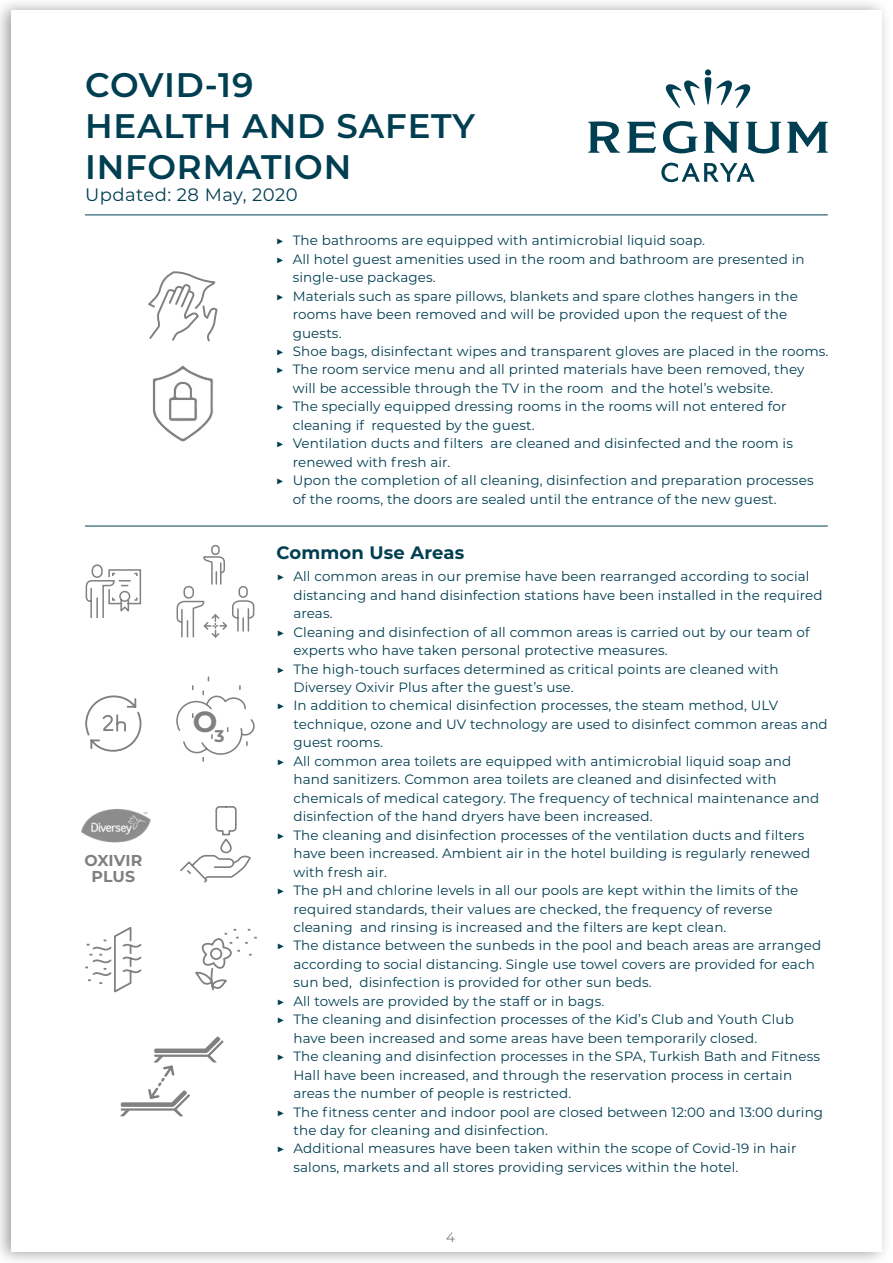
<style>
.page{position:relative;width:893px;height:1263px;background:#fff}
.page>*{position:absolute;margin:0;border:0;box-sizing:border-box;transform-origin:0 0}
.t1{font:600 34.05px/40.8px "Montserrat";letter-spacing:.025em;color:#003e52}
.t2{font:700 29.1px "Montserrat";color:#808080}
.t3{font:18px "Montserrat";letter-spacing:.025em;color:#003e52}
.t4{font:700 18px "Montserrat";letter-spacing:.01em;color:#003e52}
.t5{font:700 15.75px/16.5px "Montserrat";color:#808080;text-align:center}
.t6{font:13.5px "Montserrat";letter-spacing:.01em;color:#003e52}
.t7{font:13.5px "Montserrat";color:#808080}
</style>
<div class="page">
<div style="left:0;top:0;width:891px;height:1263px;background:#000;opacity:.38"></div>
<div style="left:11px;top:11px;width:870px;height:1241px;background:#fff"></div>
<svg style="left:661px;top:163px;width:94px;height:19px"></svg>
<svg style="left:588px;top:121px;width:32px;height:32px"></svg>
<svg style="left:627px;top:122px;width:29px;height:31px"></svg>
<svg style="left:663px;top:121px;width:34px;height:32px"></svg>
<svg style="left:704px;top:122px;width:35px;height:31px"></svg>
<svg style="left:746px;top:122px;width:35px;height:31px"></svg>
<svg style="left:787px;top:122px;width:41px;height:31px"></svg>
<div style="left:705px;top:69px;width:6px;height:7px;background:#003e51;border-radius:50%"></div>
<svg style="left:665px;top:80px;width:34px;height:28px"></svg>
<svg style="left:705px;top:77px;width:46px;height:31px"></svg>
<hr style="left:85px;top:214px;width:743px;height:1px;background:#003e52">
<svg style="left:152px;top:366px;width:61px;height:76px"></svg>
<svg style="left:148px;top:271px;width:70px;height:71px"></svg>
<hr style="left:85px;top:526px;width:743px;height:1px;background:#003e52">
<svg style="left:180px;top:806px;width:71px;height:77px"></svg>
<img style="left:81px;top:809px;width:70px;height:34px">
<svg style="left:176px;top:677px;width:79px;height:84px"></svg>
<svg style="left:85px;top:695px;width:57px;height:57px"></svg>
<svg style="left:85px;top:927px;width:57px;height:66px"></svg>
<svg style="left:195px;top:929px;width:62px;height:62px"></svg>
<svg style="left:120px;top:1036px;width:104px;height:80px"></svg>
<div style="left:239px;top:586px;width:9px;height:12px;border:2px solid #808080;border-radius:4px"></div>
<svg style="left:176px;top:600px;width:79px;height:38px"></svg>
<div style="left:183px;top:586px;width:11px;height:13px;border:2px solid #808080;border-radius:5px"></div>
<svg style="left:203px;top:556px;width:22px;height:29px"></svg>
<div style="left:211px;top:545px;width:9px;height:10px;border:2px solid #808080;border-radius:4px"></div>
<svg style="left:85px;top:564px;width:57px;height:54px"></svg>
<h1 class="t1" style="left:85px;top:63px;width:391px">COVID-19<br>HEALTH AND SAFETY<br>INFORMATION</h1>
<h3 class="t3" style="left:85px;top:182px;width:214px">Updated: 28 May, 2020</h3>
<h1 class="t1" style="left:85px;top:67px;width:395px">COVID-19<br>SAĞLIK VE GÜVENLİK<br>BİLGİLENDİRMESİ</h1>
<h3 class="t3" style="left:85px;top:186px;width:261px">Güncelleme: 28 Mayıs, 2020</h3>
<p class="t5" style="left:84px;top:851px;width:59px">OXIVIR<br>PLUS</p>
<h2 class="t2" style="left:193px;top:701px;width:33px">O<sub>3</sub></h2>
<p class="t6" style="left:276px;top:231px;width:431px">▶ The bathrooms are equipped with antimicrobial liquid soap.</p>
<p class="t6" style="left:276px;top:250px;width:530px">▶ All hotel guest amenities used in the room and bathroom are presented in</p>
<p class="t6" style="left:293px;top:268px;width:145px">single-use packages.</p>
<p class="t6" style="left:276px;top:287px;width:524px">▶ Materials such as spare pillows, blankets and spare clothes hangers in the</p>
<p class="t6" style="left:293px;top:305px;width:496px">rooms have been removed and will be provided upon the request of the</p>
<p class="t6" style="left:293px;top:323px;width:50px">guests.</p>
<p class="t6" style="left:276px;top:342px;width:554px">▶ Shoe bags, disinfectant wipes and transparent gloves are placed in the rooms.</p>
<p class="t6" style="left:276px;top:360px;width:530px">▶ The room service menu and all printed materials have been removed, they</p>
<p class="t6" style="left:293px;top:379px;width:482px">will be accessible through the TV in the room and the hotel’s website.</p>
<p class="t6" style="left:276px;top:397px;width:512px">▶ The specially equipped dressing rooms in the rooms will not entered for</p>
<p class="t6" style="left:293px;top:416px;width:243px">cleaning if requested by the guest.</p>
<p class="t6" style="left:276px;top:434px;width:519px">▶ Ventilation ducts and filters are cleaned and disinfected and the room is</p>
<p class="t6" style="left:293px;top:453px;width:159px">renewed with fresh air.</p>
<p class="t6" style="left:276px;top:471px;width:539px">▶ Upon the completion of all cleaning, disinfection and preparation processes</p>
<p class="t6" style="left:293px;top:490px;width:485px">of the rooms, the doors are sealed until the entrance of the new guest.</p>
<h3 class="t4" style="left:276px;top:539px;width:189px">Common Use Areas</h3>
<p class="t6" style="left:276px;top:567px;width:535px">▶ All common areas in our premise have been rearranged according to social</p>
<p class="t6" style="left:293px;top:586px;width:531px">distancing and hand disinfection stations have been installed in the required</p>
<p class="t6" style="left:293px;top:604px;width:41px">areas.</p>
<p class="t6" style="left:276px;top:622px;width:535px">▶ Cleaning and disinfection of all common areas is carried out by our team of</p>
<p class="t6" style="left:293px;top:641px;width:376px">experts who have taken personal protective measures.</p>
<p class="t6" style="left:276px;top:659px;width:504px">▶ The high-touch surfaces determined as critical points are cleaned with</p>
<p class="t6" style="left:293px;top:678px;width:282px">Diversey Oxivir Plus after the guest’s use.</p>
<p class="t6" style="left:276px;top:696px;width:503px">▶ In addition to chemical disinfection processes, the steam method, ULV</p>
<p class="t6" style="left:293px;top:715px;width:536px">technique, ozone and UV technology are used to disinfect common areas and</p>
<p class="t6" style="left:293px;top:733px;width:91px">guest rooms.</p>
<p class="t6" style="left:276px;top:752px;width:516px">▶ All common area toilets are equipped with antimicrobial liquid soap and</p>
<p class="t6" style="left:293px;top:770px;width:485px">hand sanitizers. Common area toilets are cleaned and disinfected with</p>
<p class="t6" style="left:293px;top:789px;width:527px">chemicals of medical category. The frequency of technical maintenance and</p>
<p class="t6" style="left:293px;top:807px;width:361px">disinfection of the hand dryers have been increased.</p>
<p class="t6" style="left:276px;top:825px;width:529px">▶ The cleaning and disinfection processes of the ventilation ducts and filters</p>
<p class="t6" style="left:293px;top:844px;width:518px">have been increased. Ambient air in the hotel building is regularly renewed</p>
<p class="t6" style="left:293px;top:862px;width:95px">with fresh air.</p>
<p class="t6" style="left:276px;top:881px;width:524px">▶ The pH and chlorine levels in all our pools are kept within the limits of the</p>
<p class="t6" style="left:293px;top:899px;width:481px">required standards, their values are checked, the frequency of reverse</p>
<p class="t6" style="left:293px;top:918px;width:435px">cleaning and rinsing is increased and the filters are kept clean.</p>
<p class="t6" style="left:276px;top:936px;width:546px">▶ The distance between the sunbeds in the pool and beach areas are arranged</p>
<p class="t6" style="left:293px;top:955px;width:523px">according to social distancing. Single use towel covers are provided for each</p>
<p class="t6" style="left:293px;top:973px;width:360px">sun bed, disinfection is provided for other sun beds.</p>
<p class="t6" style="left:276px;top:992px;width:329px">▶ All towels are provided by the staff or in bags.</p>
<p class="t6" style="left:276px;top:1010px;width:519px">▶ The cleaning and disinfection processes of the Kid’s Club and Youth Club</p>
<p class="t6" style="left:293px;top:1028px;width:465px">have been increased and some areas have been temporarily closed.</p>
<p class="t6" style="left:276px;top:1047px;width:545px">▶ The cleaning and disinfection processes in the SPA, Turkish Bath and Fitness</p>
<p class="t6" style="left:293px;top:1065px;width:500px">Hall have been increased, and through the reservation process in certain</p>
<p class="t6" style="left:293px;top:1084px;width:279px">areas the number of people is restricted.</p>
<p class="t6" style="left:276px;top:1102px;width:548px">▶ The fitness center and indoor pool are closed between 12:00 and 13:00 during</p>
<p class="t6" style="left:293px;top:1121px;width:256px">the day for cleaning and disinfection.</p>
<p class="t6" style="left:276px;top:1139px;width:522px">▶ Additional measures have been taken within the scope of Covid-19 in hair</p>
<p class="t6" style="left:293px;top:1158px;width:447px">salons, markets and all stores providing services within the hotel.</p>
<p class="t7" style="left:446px;top:1227px;width:10px">4</p>
</div>
